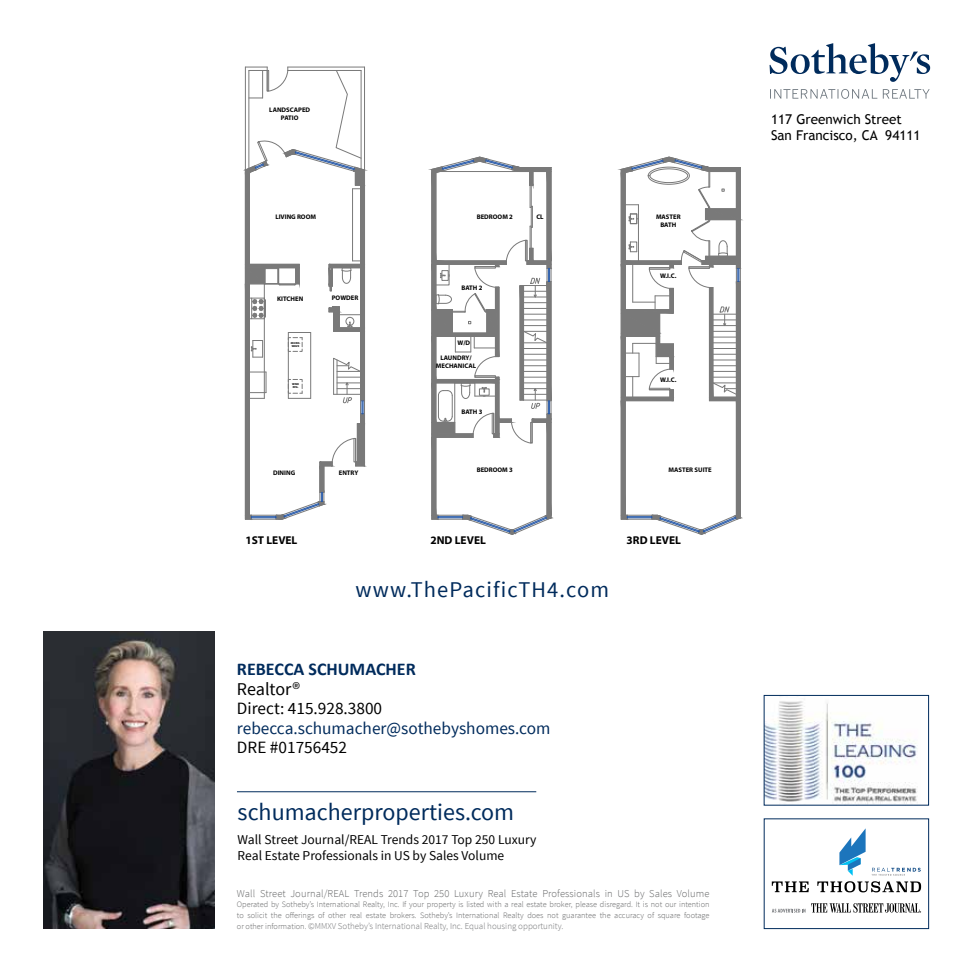
<style>
.page{position:relative;width:972px;height:972px;background:#fff}
.page>*{position:absolute;margin:0;border:0;box-sizing:border-box;transform-origin:0 0}
.t1{font:24px "Source Sans Pro";color:#002b5c}
.t2{font:22.5px "Source Sans Pro";letter-spacing:.05em;color:#002b5c}
.t3{font:700 18px "Calibri";color:#002b5c}
.t4{font:18px "Source Sans Pro";letter-spacing:-.005em;color:#000}
.t5{font:17.25px "Source Sans Pro";color:#002b5c}
.t6{font:17.25px "Source Sans Pro";color:#000}
.t7{font:13.5px/16.2px "Source Sans Pro";color:#000}
.t8{font:13.5px/16.2px "Trebuchet MS";color:#000}
.t9{font:700 11.4px "Myriad Pro";color:#000}
.t10{font:300 10.5px "Source Sans Pro";letter-spacing:.01em;color:#636465}
.t11{font:300 9px "Source Sans Pro";color:#727375}
.t12{font:300 8.25px/10.8px "Source Sans Pro";color:#636465}
.t13{font:700 6.6px/7.9px "Myriad Pro";color:#000;text-align:center}
.t14{font:700 2.85px/3.4px "Myriad Pro";color:#000;text-align:center}
.s1{font-size:8.25px;color:#636465}
</style>
<div class="page">
<svg style="left:243px;top:66px;width:500px;height:469px"></svg>
<svg style="left:770px;top:43px;width:160px;height:39px"></svg>
<svg style="left:770px;top:89px;width:160px;height:10px"></svg>
<img style="left:766px;top:701px;width:152px;height:102px">
<div style="left:764px;top:695px;width:165px;height:110px;border:1px solid #002b5c"></div>
<svg style="left:772px;top:881px;width:37px;height:11px"></svg>
<svg style="left:817px;top:828px;width:104px;height:64px"></svg>
<svg style="left:772px;top:903px;width:149px;height:10px"></svg>
<div style="left:764px;top:819px;width:165px;height:110px;border:1px solid #002b5c"></div>
<img style="left:43px;top:632px;width:171px;height:297px">
<hr style="left:237px;top:792px;width:299px;height:1px;background:#002b5c">
<p class="t13" style="left:269px;top:105px;width:42px">LANDSCAPED<br>PATIO</p>
<p class="t13" style="left:275px;top:212px;width:42px">LIVING ROOM</p>
<p class="t13" style="left:277px;top:295px;width:28px">KITCHEN</p>
<p class="t14" style="left:291px;top:341px;width:11px">MICRO-<br>WAVE</p>
<p class="t14" style="left:292px;top:382px;width:8px;text-align:left">WINE<br>RFG.</p>
<p class="t13" style="left:332px;top:294px;width:28px">POWDER</p>
<p class="t13" style="left:273px;top:469px;width:24px">DINING</p>
<p class="t13" style="left:339px;top:469px;width:21px">ENTRY</p>
<p class="t13" style="left:477px;top:213px;width:38px">BEDROOM 2</p>
<p class="t13" style="left:656px;top:213px;width:26px">MASTER<br>BATH</p>
<p class="t13" style="left:536px;top:213px;width:9px">CL</p>
<p class="t13" style="left:462px;top:284px;width:23px">BATH 2</p>
<p class="t13" style="left:457px;top:339px;width:14px">W/D</p>
<p class="t13" style="left:436px;top:354px;width:42px">LAUNDRY/<br>MECHANICAL</p>
<p class="t13" style="left:462px;top:407px;width:23px">BATH 3</p>
<p class="t13" style="left:477px;top:466px;width:38px">BEDROOM 3</p>
<p class="t13" style="left:660px;top:272px;width:18px">W.I.C.</p>
<p class="t13" style="left:660px;top:376px;width:18px">W.I.C.</p>
<p class="t13" style="left:669px;top:466px;width:45px">MASTER SUITE</p>
<h3 class="t9" style="left:245px;top:533px;width:54px">1ST LEVEL</h3>
<h3 class="t9" style="left:430px;top:533px;width:57px">2ND LEVEL</h3>
<h3 class="t9" style="left:627px;top:533px;width:56px">3RD LEVEL</h3>
<h2 class="t2" style="left:356px;top:576px;width:255px">www.ThePacificTH4.com</h2>
<h3 class="t3" style="left:237px;top:657px;width:180px">REBECCA SCHUMACHER</h3>
<h3 class="t4" style="left:237px;top:678px;width:65px">Realtor®</h3>
<h3 class="t6" style="left:237px;top:698px;width:147px">Direct: 415.928.3800</h3>
<h3 class="t5" style="left:237px;top:717px;width:315px">rebecca.schumacher@sothebyshomes.com</h3>
<h3 class="t6" style="left:237px;top:737px;width:112px">DRE #01756452</h3>
<h1 class="t1" style="left:238px;top:797px;width:278px">schumacherproperties.com</h1>
<h3 class="t7" style="left:238px;top:832px;width:300px">Wall Street Journal/REAL Trends 2017 Top 250 Luxury<br>Real Estate Professionals in US by Sales Volume</h3>
<p class="t10" style="left:237px;top:887px;width:474px">Wall Street Journal/REAL Trends 2017 Top 250 Luxury Real Estate Professionals in US by Sales Volume</p>
<p class="t12" style="left:237px;top:899px;width:474px">Operated by Sotheby’s International Realty, Inc. If your property is listed with a real estate broker, please disregard. It is not our intention to solicit the offerings of other real estate brokers. Sotheby’s International Realty does not guarantee the accuracy of square footage</p>
<p class="t11" style="left:237px;top:921px;width:328px"><span class="s1">or other information.</span> ©MMXV Sotheby’s International Realty, Inc. Equal housing opportunity.</p>
<h3 class="t8" style="left:771px;top:111px;width:151px">117 Greenwich Street<br>San Francisco, CA 94111</h3>
</div>
